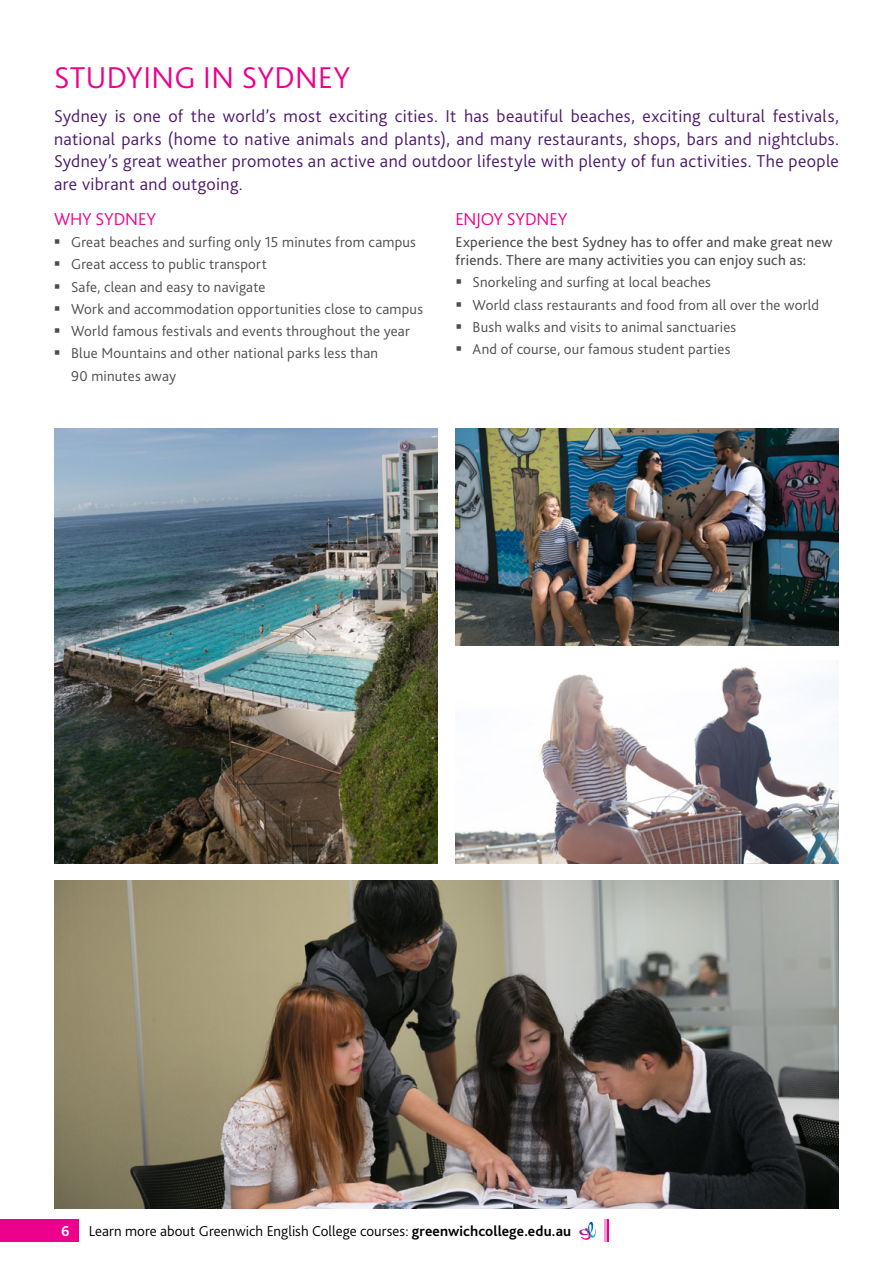
<style>
.page{position:relative;width:893px;height:1263px;background:#fff}
.page>*{position:absolute;margin:0;border:0;box-sizing:border-box;transform-origin:0 0}
.t1{font:300 31.5px "Bliss 2";letter-spacing:.01em;color:#ec008c}
.t2{font:300 18px/22.5px "Bliss 2";letter-spacing:.02em;color:#4d186e;text-align:justify}
.t3{font:300 18px "Bliss 2";letter-spacing:-.01em;color:#ec008c}
.t4{font:300 15px/22.4px "Bliss 2";letter-spacing:.015em;color:#4d4d4f}
.t5{font:15px/18px "Bliss 2";letter-spacing:.015em;color:#4d4d4f}
.t6{font:300 15px "Bliss 2";letter-spacing:.005em;color:#000}
.t7{font:700 15px "Bliss 2";color:#fff}
.s1{font-weight:700}
</style>
<div class="page">
<img style="left:54px;top:880px;width:785px;height:329px">
<img style="left:54px;top:428px;width:383px;height:435px">
<img style="left:455px;top:428px;width:384px;height:218px">
<img style="left:455px;top:666px;width:384px;height:197px">
<div style="left:0;top:1219px;width:78px;height:22px;background:#ec008c"></div>
<hr style="left:606px;top:1219px;width:2px;height:22px;background:#ec008c">
<svg style="left:579px;top:1222px;width:17px;height:18px"></svg>
<h1 class="t1" style="left:54px;top:58px;width:298px">STUDYING IN SYDNEY</h1>
<p class="t2" style="left:54px;top:105px;width:786px">Sydney is one of the world’s most exciting cities. It has beautiful beaches, exciting cultural festivals, national parks (home to native animals and plants), and many restaurants, shops, bars and nightclubs.<br>Sydney’s great weather promotes an active and outdoor lifestyle with plenty of fun activities. The people are vibrant and outgoing.</p>
<p class="t3" style="left:54px;top:208px;width:104px">WHY SYDNEY</p>
<p class="t4" style="left:71px;top:231px;width:354px">Great beaches and surfing only 15 minutes from campus Great access to public transport<br>Safe, clean and easy to navigate<br>Work and accommodation opportunities close to campus World famous festivals and events throughout the year Blue Mountains and other national parks less than<br>90 minutes away</p>
<p class="t3" style="left:455px;top:208px;width:114px">ENJOY SYDNEY</p>
<p class="t5" style="left:455px;top:233px;width:378px">Experience the best Sydney has to offer and make great new friends. There are many activities you can enjoy such as:</p>
<p class="t4" style="left:472px;top:271px;width:348px">Snorkeling and surfing at local beaches<br>World class restaurants and food from all over the world Bush walks and visits to animal sanctuaries<br>And of course, our famous student parties</p>
<p class="t7" style="left:61px;top:1221px;width:10px">6</p>
<p class="t6" style="left:89px;top:1222px;width:484px">Learn more about Greenwich English College courses: <span class="s1">greenwichcollege.edu.au</span></p>
</div>
